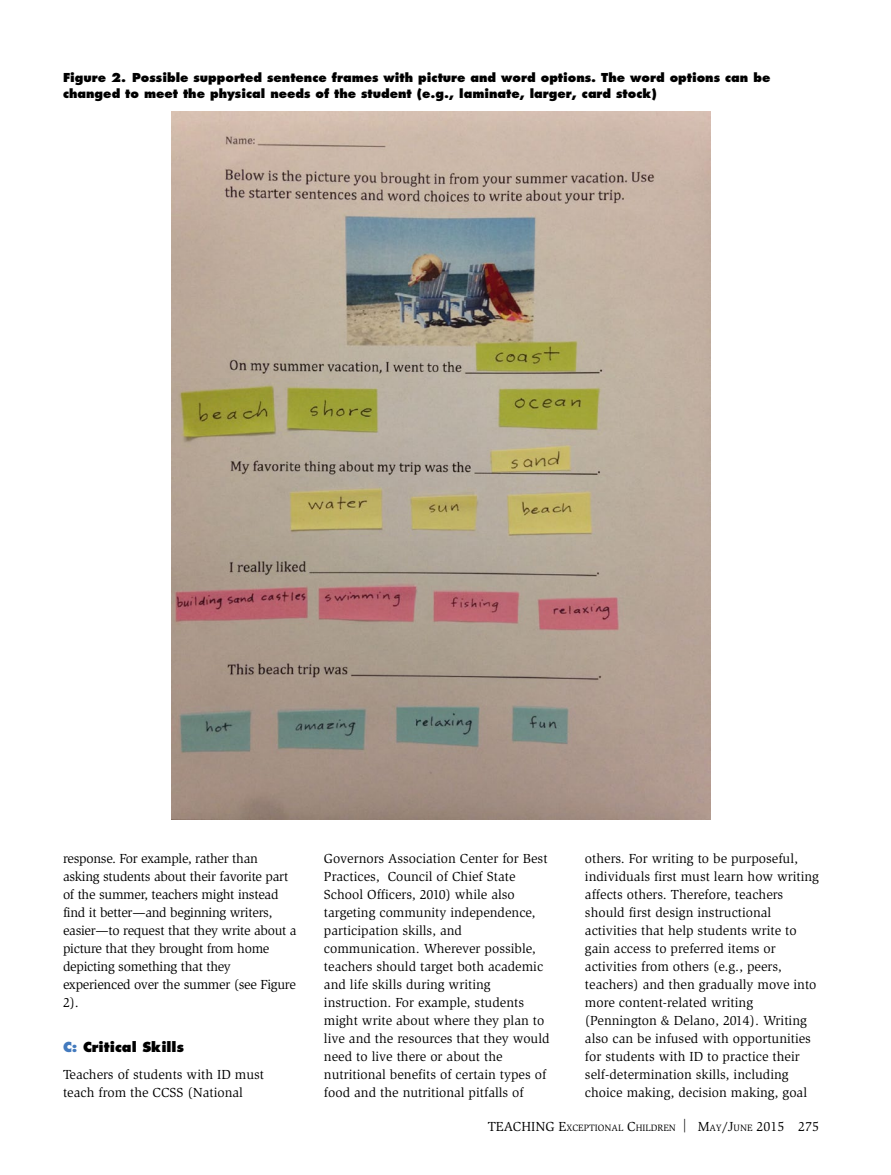
<style>
.page{position:relative;width:891px;height:1175px;background:#fff}
.page>*{position:absolute;margin:0;border:0;box-sizing:border-box;transform-origin:0 0}
.t1{font:13.5px/18px "Slimbach Std";color:#000}
.t2{font:13.5px/18px "Slimbach Std";letter-spacing:-.02em;color:#000}
.t3{font:800 13.5px "Futura Std";color:#000}
.t4{font:800 12px/16.5px "Futura Std";color:#000}
.t5{font:9.45px "Slimbach Std";color:#000}
.s1{color:#437abe}
.s2{font-size:13.5px}
</style>
<div class="page">
<img style="left:171px;top:111px;width:540px;height:708px">
<p class="t4" style="left:63px;top:69px;width:709px">Figure 2. Possible supported sentence frames with picture and word options. The word options can be changed to meet the physical needs of the student (e.g., laminate, larger, card stock)</p>
<p class="t2" style="left:63px;top:849px;width:235px">response. For example, rather than asking students about their favorite part of the summer, teachers might instead find it better—and beginning writers, easier—to request that they write about a picture that they brought from home depicting something that they experienced over the summer (see Figure 2).</p>
<p class="t3" style="left:63px;top:1038px;width:122px"><span class="s1">C:</span> Critical Skills</p>
<p class="t1" style="left:63px;top:1065px;width:203px">Teachers of students with ID must teach from the CCSS (National</p>
<p class="t1" style="left:324px;top:849px;width:227px">Governors Association Center for Best Practices, Council of Chief State School Officers, 2010) while also targeting community independence, participation skills, and communication. Wherever possible, teachers should target both academic and life skills during writing instruction. For example, students might write about where they plan to live and the resources that they would need to live there or about the nutritional benefits of certain types of food and the nutritional pitfalls of</p>
<p class="t1" style="left:585px;top:849px;width:236px">others. For writing to be purposeful, individuals first must learn how writing affects others. Therefore, teachers should first design instructional activities that help students write to gain access to preferred items or activities from others (e.g., peers, teachers) and then gradually move into more content-related writing (Pennington &amp; Delano, 2014). Writing also can be infused with opportunities for students with ID to practice their self-determination skills, including choice making, decision making, goal</p>
<p class="t5" style="left:488px;top:1122px;width:333px"><span class="s2">TEACHING</span> <span class="s2">E</span>XCEPTIONAL <span class="s2">C</span>HILDREN <sup>|</sup> <span class="s2">M</span>AY<span class="s2">/J</span>UNE <span class="s2">2015 275</span></p>
</div>
